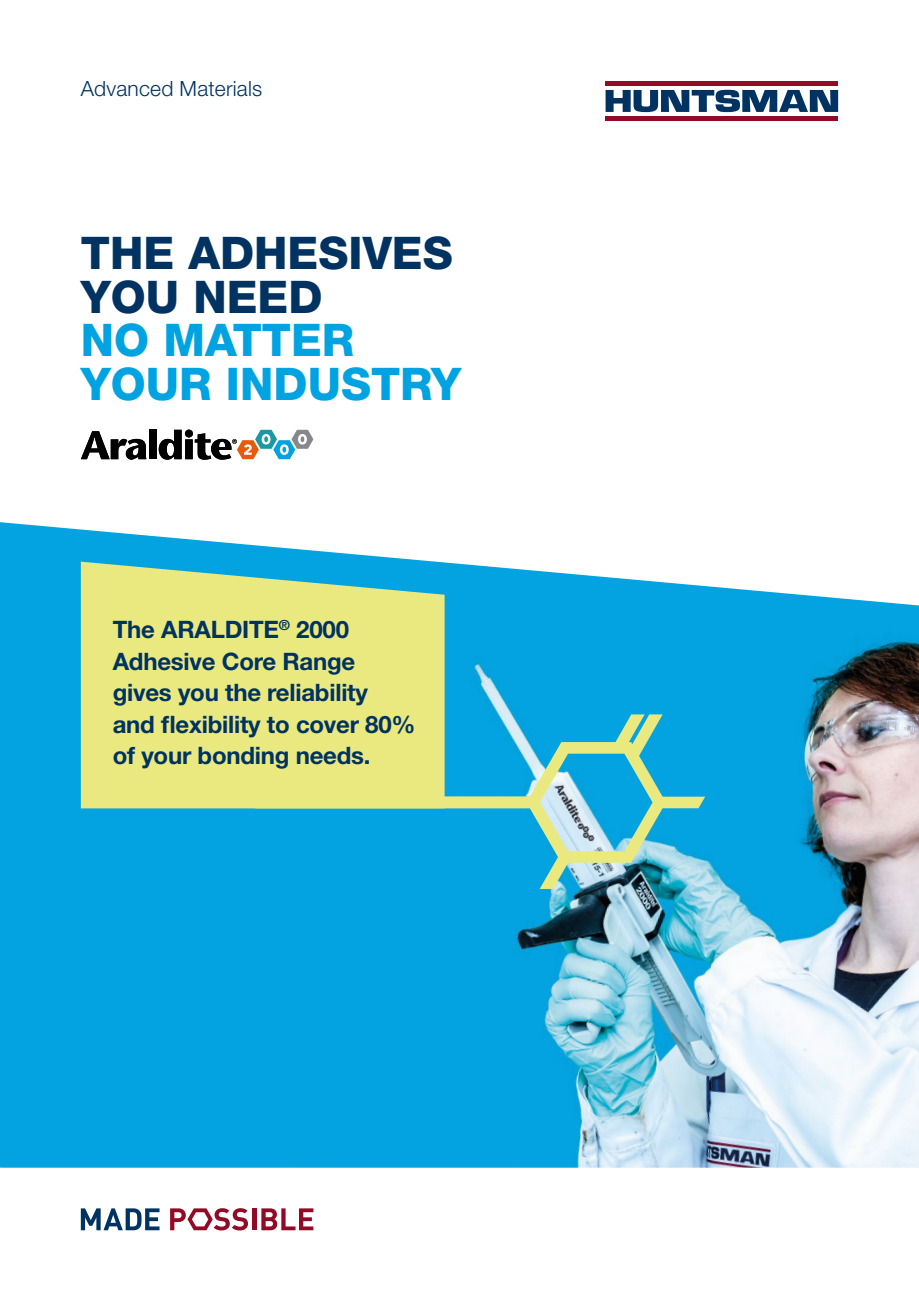
<style>
.page{position:relative;width:919px;height:1302px;background:#fff}
.page>*{position:absolute;margin:0;border:0;box-sizing:border-box;transform-origin:0 0}
.t1{font:800 45px/43.5px "Helvetica Neue LT Std";color:#00a3e1}
.t2{font:800 45px/43.5px "Helvetica Neue LT Std";color:#003361}
.t3{font:700 24px/31.5px "Helvetica Neue LT Std";letter-spacing:-.01em;color:#003361}
.t4{font:300 21px "Helvetica Neue LT Std";letter-spacing:.01em;color:#003361}
</style>
<div class="page">
<img style="left:0;top:522px;width:918px;height:645px">
<svg style="left:605px;top:90px;width:233px;height:22px"></svg>
<hr style="left:605px;top:81px;width:233px;height:4px;background:#910b26">
<div style="left:605px;top:116px;width:233px;height:5px;background:#910b26"></div>
<svg style="left:81px;top:561px;width:363px;height:247px;background:#d9e386"></svg>
<svg style="left:526px;top:714px;width:179px;height:174px;background:#58b8c9"></svg>
<div style="left:255px;top:796px;width:282px;height:12px;background:#eae980"></div>
<svg style="left:81px;top:1208px;width:78px;height:21px"></svg>
<hr style="left:252px;top:1208px;width:4px;height:21px;background:#910b26">
<svg style="left:261px;top:1208px;width:52px;height:21px"></svg>
<svg style="left:170px;top:1208px;width:78px;height:22px"></svg>
<svg style="left:81px;top:431px;width:65px;height:28px"></svg>
<div style="left:149px;top:429px;width:7px;height:30px;background:#000"></div>
<svg style="left:159px;top:429px;width:154px;height:30px"></svg>
<p class="t4" style="left:81px;top:75px;width:183px">Advanced Materials</p>
<h1 class="t2" style="left:81px;top:231px;width:373px">THE ADHESIVES<br>YOU NEED</h1>
<h1 class="t1" style="left:81px;top:318px;width:382px">NO MATTER<br>YOUR INDUSTRY</h1>
<p class="t3" style="left:113px;top:613px;width:304px">The ARALDITE<sup>®</sup> 2000<br>Adhesive Core Range gives you the reliability and flexibility to cover 80% of your bonding needs.</p>
</div>
